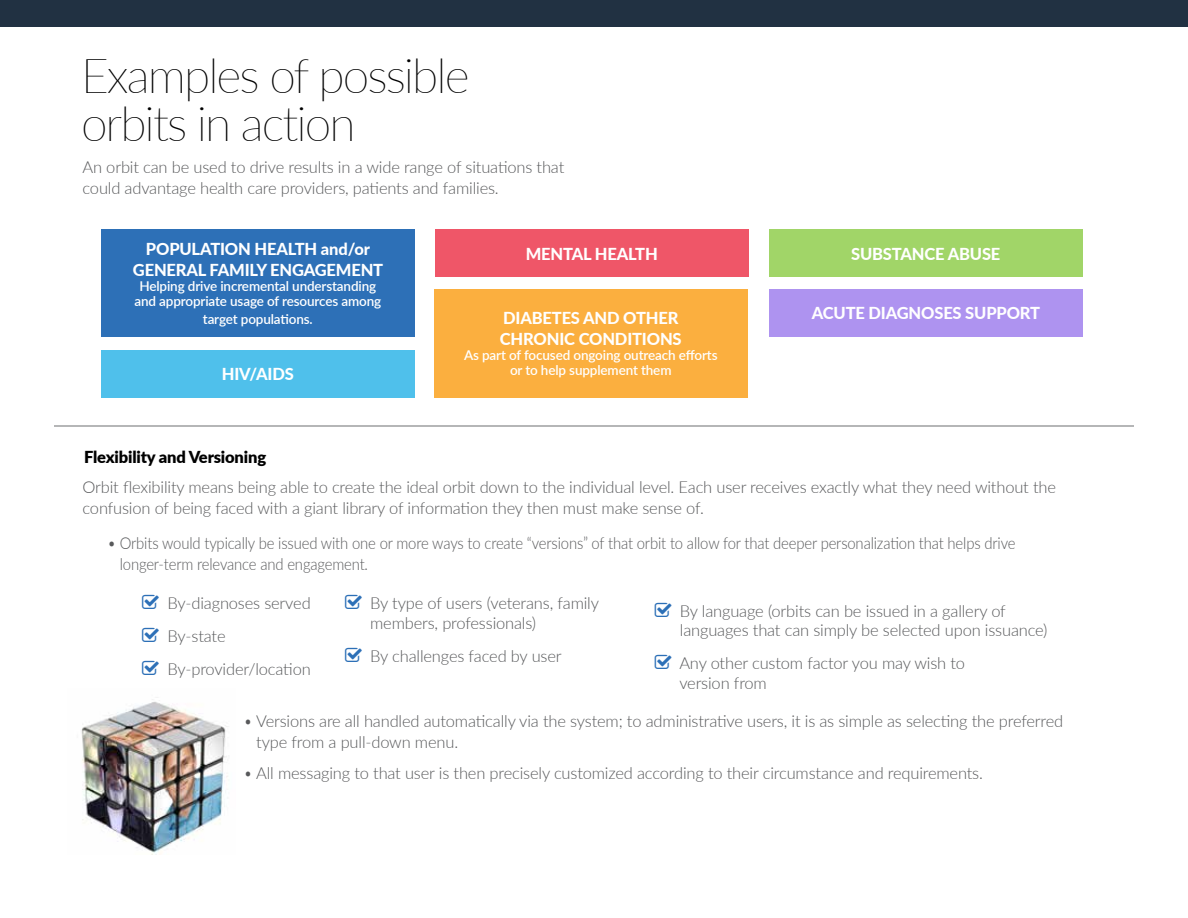
<style>
.page{position:relative;width:1188px;height:918px;background:#fff}
.page>*{position:absolute;margin:0;border:0;box-sizing:border-box;transform-origin:0 0}
.t1{font:100 48px/48px "Lato";letter-spacing:-.04em;color:#000}
.t2{font:300 16.5px/19.5px "Lato";letter-spacing:-.01em;color:#58595b}
.t3{font:300 16.5px/21px "Lato";letter-spacing:-.01em;color:#58595b;scale:.9 1}
.t4{font:800 16.5px/21px "Lato";letter-spacing:-.01em;color:#fff}
.t5{font:900 16.5px "Lato";letter-spacing:-.01em;color:#000}
.t6{font:600 13.5px/15px "Lato";letter-spacing:-.01em;color:#fff;text-align:center}
</style>
<div class="page">
<div style="left:769px;top:289px;width:313px;height:47px;background:#ae93f0"></div>
<div style="left:435px;top:229px;width:313px;height:48px;background:#ef5668"></div>
<div style="left:101px;top:350px;width:313px;height:47px;background:#4fc0eb"></div>
<div style="left:769px;top:229px;width:313px;height:48px;background:#a1d568"></div>
<div style="left:101px;top:229px;width:313px;height:108px;background:#2d70b7"></div>
<div style="left:434px;top:289px;width:313px;height:108px;background:#fbaf3f"></div>
<div style="left:0;top:0;width:1188px;height:27px;background:#213142"></div>
<img style="left:81px;top:699px;width:147px;height:155px">
<hr style="left:54px;top:426px;width:1080px;height:1px;background:#6d6e71">
<h1 class="t1" style="left:81px;top:50px;width:390px">Examples of possible orbits in action</h1>
<p class="t2" style="left:82px;top:156px;width:483px;line-height:21px">An orbit can be used to drive results in a wide range of situations that could advantage health care providers, patients and families.</p>
<p class="t4" style="left:146px;top:238px;width:226px">POPULATION HEALTH and/or</p>
<p class="t4" style="left:851px;top:242px;width:151px">SUBSTANCE ABUSE</p>
<p class="t4" style="left:133px;top:259px;width:252px">GENERAL FAMILY ENGAGEMENT</p>
<p class="t6" style="left:135px;top:278px;width:248px">Helping drive incremental understanding and appropriate usage of resources among</p>
<p class="t6" style="left:203px;top:311px;width:111px">target populations.</p>
<p class="t4" style="left:500px;top:307px;width:183px">DIABETES AND OTHER<br>CHRONIC CONDITIONS</p>
<p class="t6" style="left:464px;top:347px;width:255px">As part of focused ongoing outreach efforts or to help supplement them</p>
<p class="t4" style="left:526px;top:242px;width:134px">MENTAL HEALTH</p>
<p class="t4" style="left:812px;top:302px;width:230px">ACUTE DIAGNOSES SUPPORT</p>
<p class="t4" style="left:222px;top:363px;width:74px">HIV/AIDS</p>
<p class="t5" style="left:84px;top:445px;width:184px">Flexibility and Versioning</p>
<p class="t2" style="left:83px;top:476px;width:975px;line-height:21px">Orbit flexibility means being able to create the ideal orbit down to the individual level. Each user receives exactly what they need without the confusion of being faced with a giant library of information they then must make sense of.</p>
<p class="t3" style="left:120px;top:532px;width:997px;text-indent:-12px">• Orbits would typically be issued with one or more ways to create “versions” of that orbit to allow for that deeper personalization that helps drive longer-term relevance and engagement.</p>
<p class="t2" style="left:167px;top:586px;width:145px;line-height:33px">By-diagnoses served<br>By-state<br>By-provider/location</p>
<p class="t2" style="left:370px;top:593px;width:230px">By type of users (veterans, family members, professionals)</p>
<p class="t2" style="left:370px;top:645px;width:193px">By challenges faced by user</p>
<p class="t2" style="left:680px;top:601px;width:369px">By language (orbits can be issued in a gallery of languages that can simply be selected upon issuance)</p>
<p class="t2" style="left:679px;top:653px;width:287px">Any other custom factor you may wish to version from</p>
<p class="t3" style="left:256px;top:710px;width:898px;text-indent:-12px">• Versions are all handled automatically via the system; to administrative users, it is as simple as selecting the preferred type from a pull-down menu.</p>
<p class="t3" style="left:244px;top:762px;width:823px">• All messaging to that user is then precisely customized according to their circumstance and requirements.</p>
</div>
